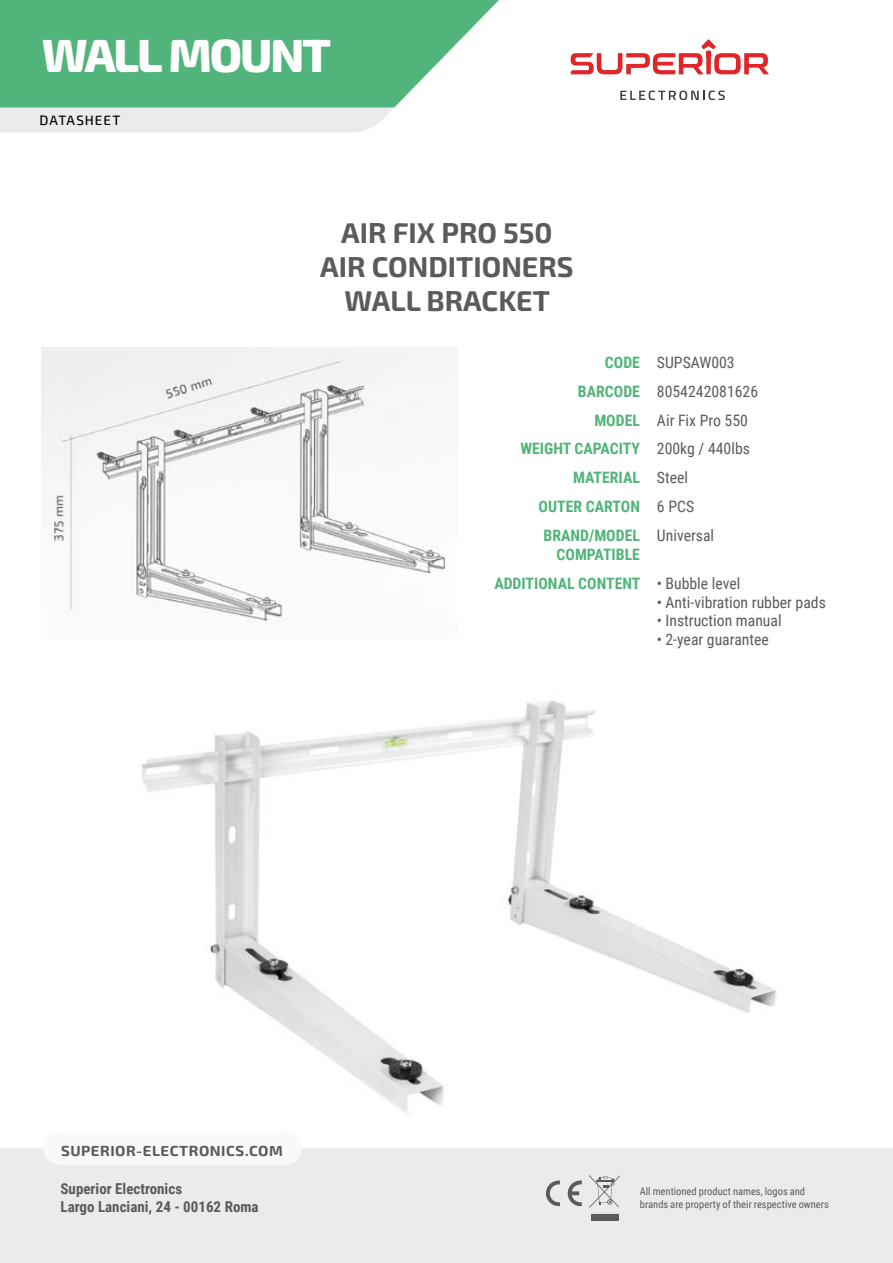
<style>
.page{position:relative;width:893px;height:1263px;background:#fff}
.page>*{position:absolute;margin:0;border:0;box-sizing:border-box;transform-origin:0 0}
.t1{font:800 46.5px "Exo 2";letter-spacing:-.045em;color:#fff}
.t2{font:700 28.5px/34.2px "Exo 2";color:#5b5b5c;text-align:center}
.t3{font:15.75px "Roboto Condensed";color:#5b5b5c}
.t4{font:700 15.75px "Roboto Condensed";color:#51b47a}
.t5{font:700 15px/18px "Roboto Condensed";color:#5b5b5c}
.t6{font:700 14.55px "Exo 2";letter-spacing:.035em;color:#5b5b5c}
.t7{font:500 13.5px "Exo 2";letter-spacing:.07em;color:#000}
.t8{font:10.5px/12.6px "Roboto Condensed";color:#5b5b5c}
.s1{font-weight:700;color:#51b47a}
.s2{font-weight:400;color:#5b5b5c}
</style>
<div class="page">
<img style="left:141px;top:700px;width:636px;height:415px">
<svg style="left:0;top:0;width:499px;height:108px;background:#63bc88"></svg>
<svg style="left:571px;top:39px;width:198px;height:35px"></svg>
<svg style="left:620px;top:91px;width:105px;height:9px"></svg>
<div style="left:0;top:108px;width:393px;height:24px;background:#ebebec"></div>
<div style="left:0;top:1148px;width:893px;height:115px;background:#ebebec"></div>
<svg style="left:546px;top:1180px;width:14px;height:26px"></svg>
<svg style="left:568px;top:1180px;width:14px;height:26px"></svg>
<svg style="left:589px;top:1175px;width:31px;height:45px"></svg>
<div style="left:43px;top:1131px;width:259px;height:34px;background:#f9f9f9;border-radius:17px"></div>
<img style="left:42px;top:348px;width:407px;height:273px">
<h1 class="t1" style="left:42px;top:24px;width:290px">WALL MOUNT</h1>
<p class="t7" style="left:40px;top:111px;width:82px">DATASHEET</p>
<h2 class="t2" style="left:320px;top:215px;width:255px">AIR FIX PRO 550<br>AIR CONDITIONERS<br>WALL BRACKET</h2>
<p class="t3" style="left:605px;top:351px;width:131px"><span class="s1">CODE</span> SUPSAW003</p>
<p class="t3" style="left:578px;top:380px;width:182px"><span class="s1">BARCODE</span> 8054242081626</p>
<p class="t3" style="left:594px;top:409px;width:155px"><span class="s1">MODEL</span> Air Fix Pro 550</p>
<p class="t4" style="left:520px;top:438px;width:231px">WEIGHT CAPACITY <span class="s2">200kg / 440lbs</span></p>
<p class="t4" style="left:573px;top:467px;width:117px">MATERIAL <span class="s2">Steel</span></p>
<p class="t4" style="left:539px;top:495px;width:157px">OUTER CARTON <span class="s2">6 PCS</span></p>
<p class="t4" style="left:544px;top:524px;width:98px">BRAND/MODEL</p>
<p class="t4" style="left:557px;top:543px;width:85px">COMPATIBLE</p>
<p class="t3" style="left:657px;top:524px;width:59px">Universal</p>
<p class="t4" style="left:494px;top:572px;width:247px">ADDITIONAL CONTENT <span class="s2">• Bubble level</span></p>
<p class="t3" style="left:657px;top:591px;width:170px">• Anti-vibration rubber pads</p>
<p class="t3" style="left:657px;top:610px;width:126px">• Instruction manual</p>
<p class="t3" style="left:657px;top:629px;width:113px">• 2-year guarantee</p>
<p class="t6" style="left:61px;top:1140px;width:223px">SUPERIOR-ELECTRONICS.COM</p>
<p class="t5" style="left:61px;top:1179px;width:200px">Superior Electronics<br>Largo Lanciani, 24 - 00162 Roma</p>
<p class="t8" style="left:640px;top:1185px;width:191px">All mentioned product names, logos and brands are property of their respective owners</p>
</div>
